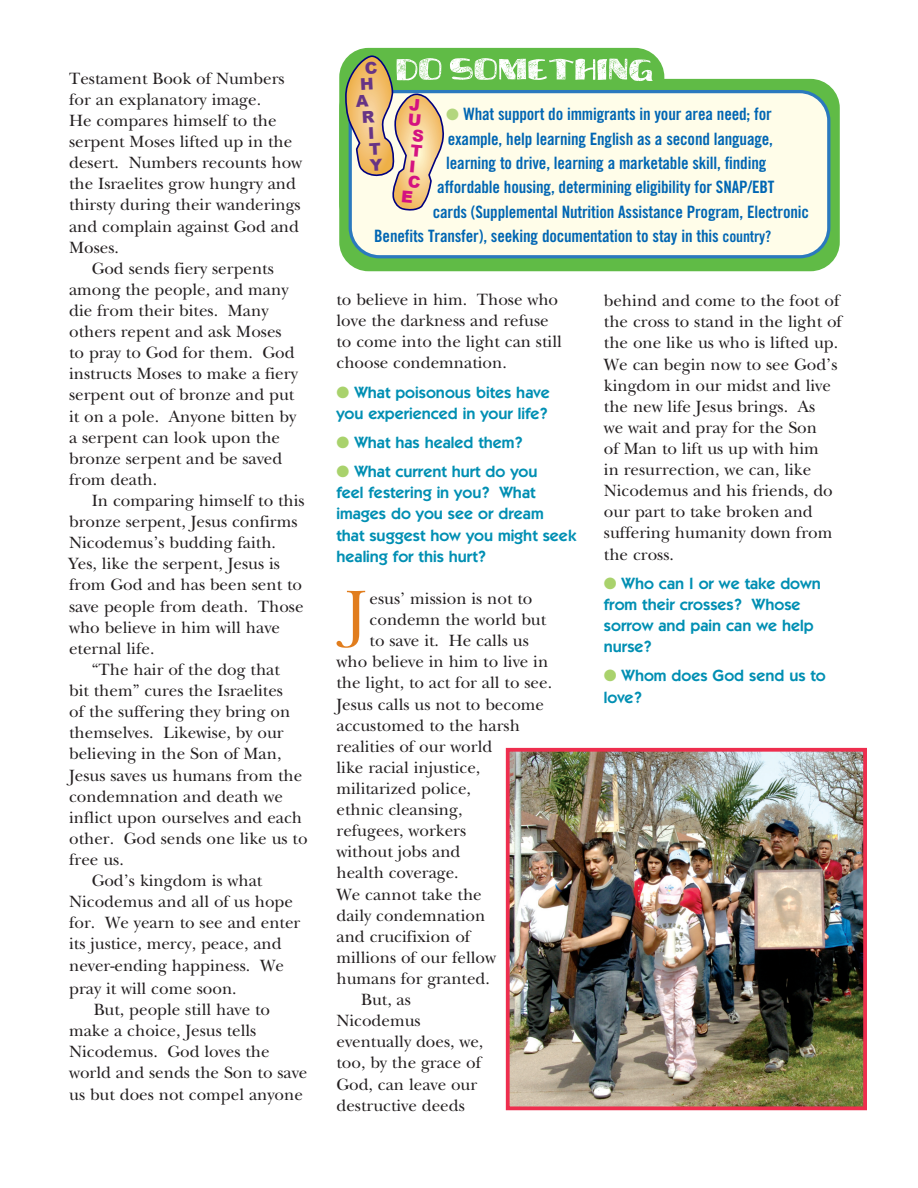
<style>
.page{position:relative;width:918px;height:1188px;background:#fff}
.page>*{position:absolute;margin:0;border:0;box-sizing:border-box;transform-origin:0 0}
.SBS_Text{font:61.8px "New Baskerville";color:#e17d1d}
.SBS_Text-2{font:17.1px/21.1px "New Baskerville";color:#231f20}
.SBS_Text-3{font:17.1px "Trade Gothic Bold Cond Twenty";letter-spacing:-.01em;color:#0166b3}
.SBS_Text-4{font:600 16.2px/21.1px "Itc Kabel";color:#008fb3}
.s1{color:#b3d67e}
.s2{font-size:15.75px}
.s3{color:#a9d26c}
</style>
<div class="page">
<div style="left:339px;top:79px;width:501px;height:192px;background:#60bb46;border-radius:29px"></div>
<div style="left:339px;top:48px;width:325px;height:185px;background:#60bb46;border-radius:29px"></div>
<div style="left:350px;top:92px;width:479px;height:165px;background:#fffde9;border-radius:29px"></div>
<div style="left:349px;top:90px;width:481px;height:168px;border:3px solid #2b79be;border-radius:29px"></div>
<img style="left:511px;top:753px;width:351px;height:352px">
<div style="left:506px;top:748px;width:361px;height:362px;border:4px solid #ee2e4e"></div>
<svg style="left:344px;top:55px;width:309px;height:157px"></svg>
<p class="SBS_Text-2" style="left:69px;top:68px;width:235px">Testament Book of Numbers for an explanatory image.<br>He compares himself to the serpent Moses lifted up in the desert. Numbers recounts how the Israelites grow hungry and thirsty during their wanderings and complain against God and<br>Moses.</p>
<p class="SBS_Text-2" style="left:69px;top:258px;width:230px;text-indent:23px">God sends fiery serpents among the people, and many die from their bites. Many others repent and ask Moses to pray to God for them. God instructs Moses to make a fiery serpent out of bronze and put it on a pole. Anyone bitten by a serpent can look upon the bronze serpent and be saved from death.</p>
<p class="SBS_Text-2" style="left:69px;top:490px;width:237px;text-indent:23px">In comparing himself to this bronze serpent, Jesus confirms<br>Nicodemus’s budding faith.<br>Yes, like the serpent, Jesus is from God and has been sent to save people from death. Those who believe in him will have eternal life.</p>
<p class="SBS_Text-2" style="left:69px;top:659px;width:240px;text-indent:23px">“The hair of the dog that<br>bit them” cures the Israelites<br>of the suffering they bring on themselves. Likewise, by our believing in the Son of Man,<br>Jesus saves us humans from the condemnation and death we inflict upon ourselves and each other. God sends one like us to free us.</p>
<p class="SBS_Text-2" style="left:69px;top:870px;width:233px;text-indent:23px">God’s kingdom is what<br>Nicodemus and all of us hope for. We yearn to see and enter its justice, mercy, peace, and never-ending happiness. We</p>
<p class="SBS_Text-2" style="left:69px;top:978px;width:169px">pray it will come soon.</p>
<p class="SBS_Text-2" style="left:69px;top:999px;width:240px;text-indent:25px">But, people still have to make a choice, Jesus tells<br>Nicodemus. God loves the world and sends the Son to save us but does not compel anyone</p>
<p class="SBS_Text-3" style="left:446px;top:104px;width:327px"><span class="s1">●</span> What support do immigrants in your area need; for</p>
<p class="SBS_Text-3" style="left:448px;top:128px;width:327px">example, help learning English as a second language,</p>
<p class="SBS_Text-3" style="left:446px;top:152px;width:322px">learning to drive, learning a marketable skill, finding</p>
<p class="SBS_Text-3" style="left:437px;top:177px;width:339px">affordable housing, determining eligibility for SNAP/EBT</p>
<p class="SBS_Text-3" style="left:433px;top:201px;width:378px">cards (Supplemental Nutrition Assistance Program, Electronic</p>
<p class="SBS_Text-3" style="left:374px;top:225px;width:398px">Benefits Transfer), seeking documentation to stay in this <span class="s2">country?</span></p>
<p class="SBS_Text-2" style="left:337px;top:289px;width:227px">to believe in him. Those who love the darkness and refuse to come into the light can still choose condemnation.</p>
<p class="SBS_Text-4" style="left:337px;top:382px;width:215px"><span class="s3">●</span> What poisonous bites have you experienced in your life?</p>
<p class="SBS_Text-4" style="left:337px;top:432px;width:188px"><span class="s3">●</span> What has healed them?</p>
<p class="SBS_Text-4" style="left:337px;top:461px;width:241px"><span class="s3">●</span> What current hurt do you<br>feel festering in you? What images do you see or dream<br>that suggest how you might seek healing for this hurt?</p>
<p class="SBS_Text" style="left:346px;top:576px;width:22px">J</p>
<p class="SBS_Text-2" style="left:370px;top:588px;width:164px">esus’ mission is not to</p>
<p class="SBS_Text-2" style="left:370px;top:609px;width:178px">condemn the world but</p>
<p class="SBS_Text-2" style="left:370px;top:630px;width:161px">to save it. He calls us</p>
<p class="SBS_Text-2" style="left:337px;top:651px;width:213px">who believe in him to live in</p>
<p class="SBS_Text-2" style="left:337px;top:672px;width:217px">the light, to act for all to see.</p>
<p class="SBS_Text-2" style="left:337px;top:694px;width:209px">Jesus calls us not to become</p>
<p class="SBS_Text-2" style="left:337px;top:715px;width:185px">accustomed to the harsh</p>
<p class="SBS_Text-2" style="left:337px;top:736px;width:157px">realities of our world</p>
<p class="SBS_Text-2" style="left:337px;top:757px;width:145px">like racial injustice,</p>
<p class="SBS_Text-2" style="left:337px;top:778px;width:136px">militarized police,</p>
<p class="SBS_Text-2" style="left:337px;top:799px;width:127px">ethnic cleansing,</p>
<p class="SBS_Text-2" style="left:337px;top:820px;width:131px">refugees, workers</p>
<p class="SBS_Text-2" style="left:337px;top:841px;width:126px">without jobs and</p>
<p class="SBS_Text-2" style="left:337px;top:862px;width:124px">health coverage.</p>
<p class="SBS_Text-2" style="left:337px;top:884px;width:147px">We cannot take the</p>
<p class="SBS_Text-2" style="left:337px;top:905px;width:150px">daily condemnation</p>
<p class="SBS_Text-2" style="left:337px;top:926px;width:135px">and crucifixion of</p>
<p class="SBS_Text-2" style="left:337px;top:947px;width:161px">millions of our fellow</p>
<p class="SBS_Text-2" style="left:337px;top:968px;width:155px">humans for granted.</p>
<p class="SBS_Text-2" style="left:337px;top:989px;width:148px;text-indent:25px">But, as<br>Nicodemus eventually does, we, too, by the grace of<br>God, can leave our destructive deeds</p>
<p class="SBS_Text-2" style="left:604px;top:290px;width:240px">behind and come to the foot of the cross to stand in the light of the one like us who is lifted up.<br>We can begin now to see God’s kingdom in our midst and live the new life Jesus brings. As<br>we wait and pray for the Son<br>of Man to lift us up with him<br>in resurrection, we can, like<br>Nicodemus and his friends, do our part to take broken and suffering humanity down from the cross.</p>
<p class="SBS_Text-4" style="left:604px;top:573px;width:219px"><span class="s3">●</span> Who can I or we take down from their crosses? Whose sorrow and pain can we help nurse?</p>
<p class="SBS_Text-4" style="left:604px;top:665px;width:223px"><span class="s3">●</span> Whom does God send us to love?</p>
</div>
